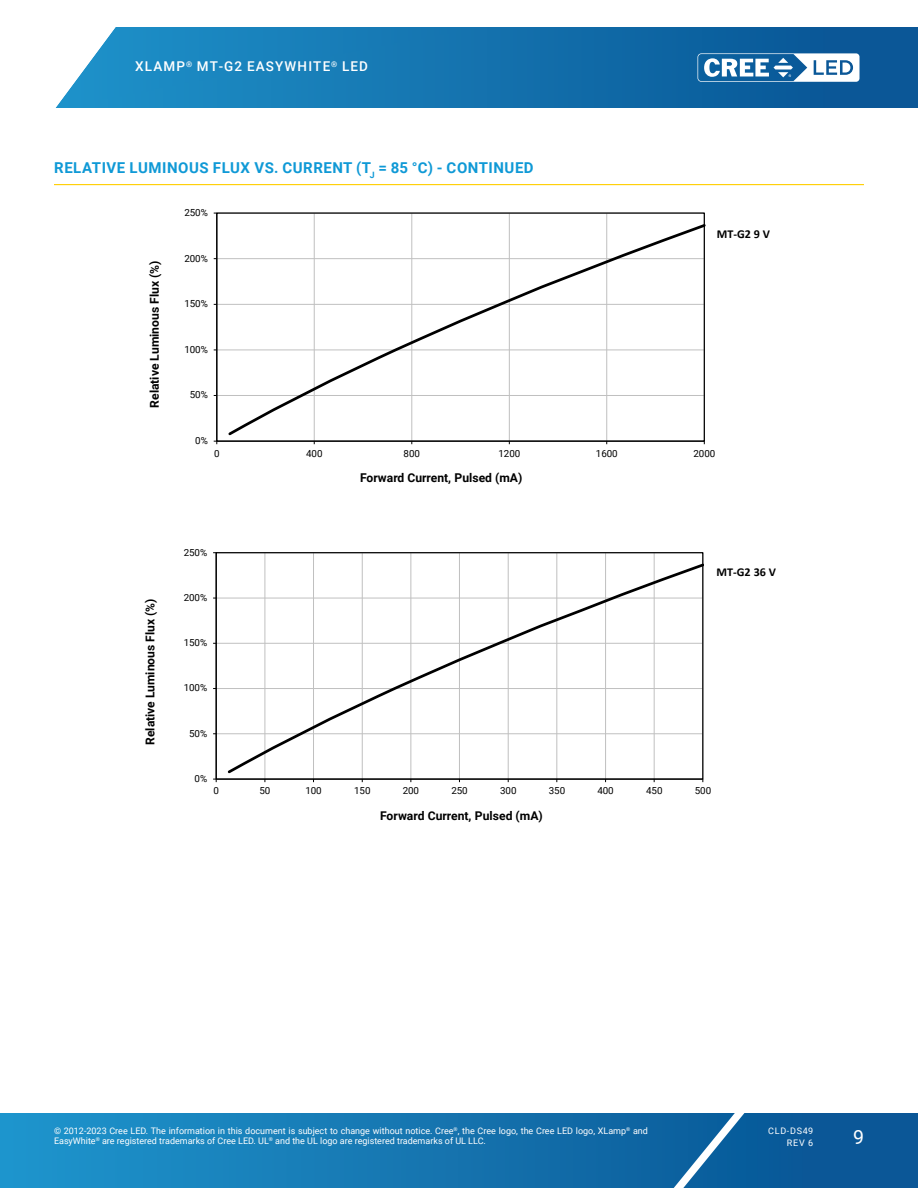
<style>
.page{position:relative;width:918px;height:1188px;background:#fff}
.page>*{position:absolute;margin:0;border:0;box-sizing:border-box;transform-origin:0 0}
.t1{font:19.5px "Roboto";color:#fff}
.t2{font:700 15px "Roboto";letter-spacing:.035em;color:#0f99d6}
.t3{font:500 13.5px "Roboto";letter-spacing:.085em;color:#fff}
.t4{font:700 12.15px "Roboto";color:#000}
.t5{font:700 12.15px "Calibri";color:#000}
.t6{font:700 12px "Roboto";color:#000}
.t7{font:700 12px "Calibri";color:#000}
.t8{font:9.75px "Roboto";letter-spacing:-.01em;color:#000}
.t9{font:9px/10.8px "Roboto";color:#fff}
.t10{font:9px/12px "Roboto";letter-spacing:.085em;color:#fff;text-align:right}
</style>
<div class="page">
<img style="left:0;top:1113px;width:918px;height:75px">
<svg style="left:644px;top:1113px;width:117px;height:75px;background:#1d6ca5"></svg>
<svg style="left:85px;top:27px;width:833px;height:81px;background:#1573ae"></svg>
<img style="left:55px;top:68px;width:30px;height:40px">
<svg style="left:698px;top:53px;width:162px;height:29px"></svg>
<hr style="left:54px;top:184px;width:810px;height:1px;background:#ffce00">
<hr style="left:217px;top:395px;width:487px;height:1px;background:#c0c0c0">
<hr style="left:217px;top:349px;width:487px;height:1px;background:#c0c0c0">
<hr style="left:217px;top:304px;width:487px;height:1px;background:#c0c0c0">
<hr style="left:217px;top:258px;width:487px;height:1px;background:#c0c0c0">
<hr style="left:314px;top:213px;width:1px;height:228px;background:#c0c0c0">
<hr style="left:411px;top:213px;width:1px;height:228px;background:#c0c0c0">
<hr style="left:509px;top:213px;width:1px;height:228px;background:#c0c0c0">
<hr style="left:606px;top:213px;width:1px;height:228px;background:#c0c0c0">
<hr style="left:217px;top:213px;width:1px;height:228px;background:#000">
<hr style="left:217px;top:441px;width:487px;height:1px;background:#000">
<svg style="left:226px;top:222px;width:479px;height:216px"></svg>
<hr style="left:216px;top:733px;width:487px;height:1px;background:#c0c0c0">
<hr style="left:216px;top:688px;width:487px;height:1px;background:#c0c0c0">
<hr style="left:216px;top:643px;width:487px;height:1px;background:#c0c0c0">
<hr style="left:216px;top:598px;width:487px;height:1px;background:#c0c0c0">
<hr style="left:264px;top:553px;width:1px;height:226px;background:#c0c0c0">
<hr style="left:313px;top:553px;width:1px;height:226px;background:#c0c0c0">
<hr style="left:362px;top:553px;width:1px;height:226px;background:#c0c0c0">
<hr style="left:410px;top:553px;width:1px;height:226px;background:#c0c0c0">
<hr style="left:459px;top:553px;width:1px;height:226px;background:#c0c0c0">
<hr style="left:508px;top:553px;width:1px;height:226px;background:#c0c0c0">
<hr style="left:556px;top:553px;width:1px;height:226px;background:#c0c0c0">
<hr style="left:605px;top:553px;width:1px;height:226px;background:#c0c0c0">
<hr style="left:654px;top:553px;width:1px;height:226px;background:#c0c0c0">
<hr style="left:216px;top:553px;width:1px;height:226px;background:#000">
<hr style="left:216px;top:779px;width:487px;height:1px;background:#000">
<svg style="left:225px;top:561px;width:479px;height:215px"></svg>
<h3 class="t3" style="left:135px;top:59px;width:234px">XLAMP<sup>®</sup> MT-G2 EASYWHITE<sup>®</sup> LED</h3>
<h2 class="t2" style="left:54px;top:161px;width:481px">RELATIVE LUMINOUS FLUX VS. CURRENT (T<sub>J</sub> = 85 °C) - CONTINUED</h2>
<h3 class="t4" style="left:149px;top:408px;width:149px;rotate:-90deg">Relative Luminous Flux (%)</h3>
<p class="t8" style="left:184px;top:207px;width:25px">250%</p>
<p class="t8" style="left:184px;top:253px;width:25px">200%</p>
<p class="t8" style="left:184px;top:298px;width:25px">150%</p>
<p class="t8" style="left:184px;top:344px;width:25px">100%</p>
<p class="t8" style="left:190px;top:389px;width:20px">50%</p>
<p class="t8" style="left:195px;top:435px;width:14px">0%</p>
<h3 class="t5" style="left:717px;top:226px;width:55px">MT-G2 9 V</h3>
<p class="t8" style="left:214px;top:448px;width:7px">0</p>
<p class="t8" style="left:306px;top:448px;width:18px">400</p>
<p class="t8" style="left:404px;top:448px;width:18px">800</p>
<p class="t8" style="left:498px;top:448px;width:23px">1200</p>
<p class="t8" style="left:596px;top:448px;width:23px">1600</p>
<p class="t8" style="left:693px;top:448px;width:23px">2000</p>
<h3 class="t4" style="left:360px;top:473px;width:164px">Forward Current, Pulsed (mA)</h3>
<h3 class="t4" style="left:145px;top:745px;width:148px;rotate:-90deg">Relative Luminous Flux (%)</h3>
<p class="t8" style="left:184px;top:547px;width:25px">250%</p>
<p class="t8" style="left:184px;top:592px;width:25px">200%</p>
<p class="t8" style="left:184px;top:637px;width:25px">150%</p>
<p class="t8" style="left:184px;top:682px;width:25px">100%</p>
<p class="t8" style="left:189px;top:728px;width:20px">50%</p>
<p class="t8" style="left:195px;top:773px;width:14px">0%</p>
<h3 class="t7" style="left:717px;top:564px;width:61px">MT-G2 36 V</h3>
<p class="t8" style="left:214px;top:785px;width:7px">0</p>
<p class="t8" style="left:259px;top:785px;width:12px">50</p>
<p class="t8" style="left:305px;top:785px;width:18px">100</p>
<p class="t8" style="left:354px;top:785px;width:18px">150</p>
<p class="t8" style="left:403px;top:785px;width:18px">200</p>
<p class="t8" style="left:451px;top:785px;width:18px">250</p>
<p class="t8" style="left:500px;top:785px;width:18px">300</p>
<p class="t8" style="left:549px;top:785px;width:18px">350</p>
<p class="t8" style="left:597px;top:785px;width:18px">400</p>
<p class="t8" style="left:646px;top:785px;width:18px">450</p>
<p class="t8" style="left:695px;top:785px;width:18px">500</p>
<h3 class="t6" style="left:380px;top:810px;width:164px">Forward Current, Pulsed (mA)</h3>
<p class="t9" style="left:54px;top:1126px;width:596px">© 2012-2023 Cree LED. The information in this document is subject to change without notice. Cree<sup>®</sup>, the Cree logo, the Cree LED logo, XLamp<sup>®</sup> and<br>EasyWhite<sup>®</sup> are registered trademarks of Cree LED. UL<sup>®</sup> and the UL logo are registered trademarks of UL LLC.</p>
<p class="t10" style="left:768px;top:1125px;width:47px">CLD-DS49<br>REV 6</p>
<h1 class="t1" style="left:853px;top:1128px;width:12px">9</h1>
</div>
